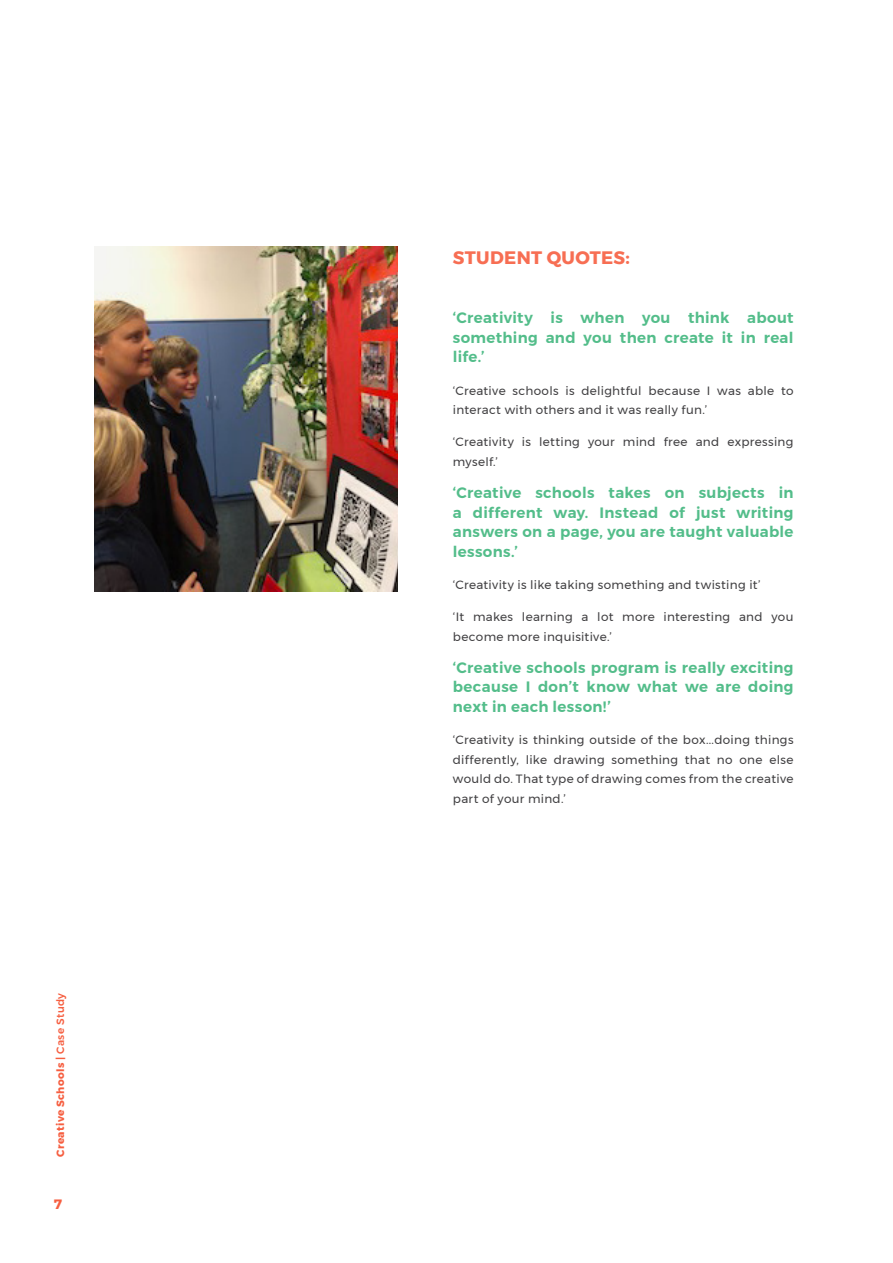
<style>
.page{position:relative;width:893px;height:1263px;background:#fff}
.page>*{position:absolute;margin:0;border:0;box-sizing:border-box;transform-origin:0 0}
.t1{font:700 18px "Montserrat";letter-spacing:.015em;color:#f76e53}
.t2{font:600 15px/19.5px "Montserrat";letter-spacing:.02em;color:#53bd8a;text-align:justify}
.t3{font:700 13.5px "Montserrat";color:#f65e40}
.t4{font:12px/19.5px "Montserrat";letter-spacing:.025em;color:#414042}
.t5{font:700 10.5px "Montserrat";letter-spacing:.035em;color:#f65e40}
.s1{font-weight:500}
</style>
<div class="page">
<img style="left:95px;top:247px;width:302px;height:344px">
<p class="t5" style="left:52px;top:1157px;width:165px;rotate:-90deg">Creative Schools | <span class="s1">Case Study</span></p>
<p class="t3" style="left:54px;top:1193px;width:9px">7</p>
<h1 class="t1" style="left:453px;top:243px;width:178px">STUDENT QUOTES:</h1>
<p class="t2" style="left:453px;top:308px;width:342px">‘Creativity is when you think about something and you then create it in real life.’</p>
<p class="t4" style="left:453px;top:380px;width:342px">‘Creative schools is delightful because I was able to interact with others and it was really fun.’</p>
<p class="t4" style="left:453px;top:432px;width:342px">‘Creativity is letting your mind free and expressing myself.’</p>
<p class="t2" style="left:453px;top:483px;width:342px">‘Creative schools takes on subjects in a different way. Instead of just writing answers on a page, you are taught valuable lessons.’</p>
<p class="t4" style="left:453px;top:575px;width:309px">‘Creativity is like taking something and twisting it’</p>
<p class="t4" style="left:453px;top:607px;width:342px">‘It makes learning a lot more interesting and you become more inquisitive.’</p>
<p class="t2" style="left:453px;top:658px;width:342px">‘Creative schools program is really exciting because I don’t know what we are doing next in each lesson!’</p>
<p class="t4" style="left:453px;top:730px;width:342px;text-align:justify">‘Creativity is thinking outside of the box...doing things differently, like drawing something that no one else would do. That type of drawing comes from the creative part of your mind.’</p>
</div>
